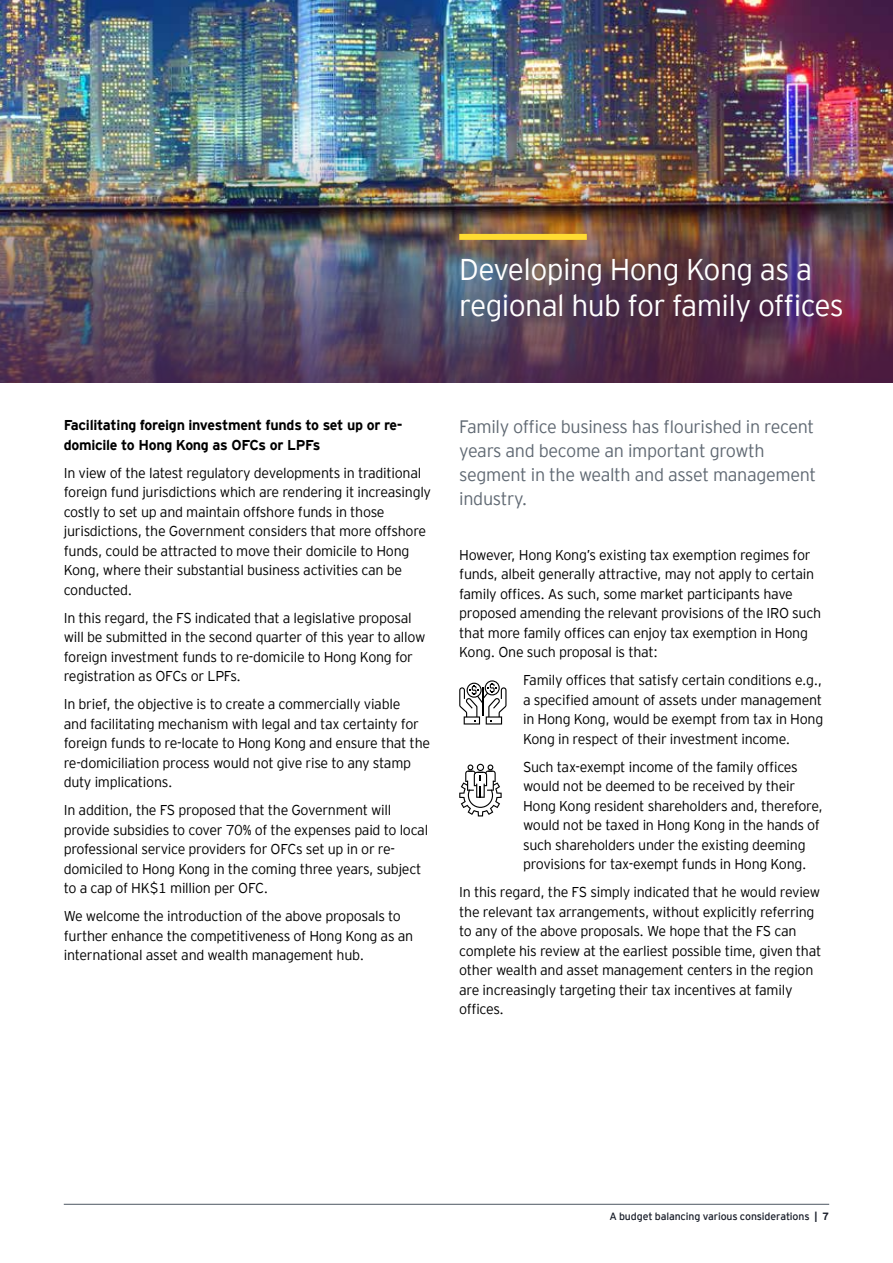
<style>
.page{position:relative;width:893px;height:1263px;background:#fff}
.page>*{position:absolute;margin:0;border:0;box-sizing:border-box;transform-origin:0 0}
.t1{font:300 30px/36px "EY Interstate";letter-spacing:-.02em;color:#fff}
.t2{font:300 18px/24px "EY Interstate";letter-spacing:-.02em;color:#606973}
.t3{font:300 14.25px/19.5px "EY Interstate";letter-spacing:-.02em;color:#000}
.t4{font:700 14.25px/19.5px "EY Interstate";letter-spacing:-.02em;color:#000}
.t5{font:10.5px "EY Interstate";letter-spacing:-.01em;color:#181d29}
.s1{font-weight:700}
</style>
<div class="page">
<hr style="left:64px;top:1204px;width:765px;height:1px;background:#606973">
<img style="left:0;top:0;width:893px;height:77px">
<img style="left:0;top:77px;width:893px;height:306px">
<div style="left:459px;top:234px;width:128px;height:6px;background:#ffdc32"></div>
<svg style="left:459px;top:764px;width:43px;height:52px"></svg>
<svg style="left:459px;top:680px;width:47px;height:44px"></svg>
<h1 class="t1" style="left:459px;top:249px;width:386px">Developing Hong Kong as a regional hub for family offices</h1>
<p class="t4" style="left:64px;top:414px;width:340px">Facilitating foreign investment funds to set up or re&shy;domicile to Hong Kong as OFCs or LPFs</p>
<p class="t3" style="left:64px;top:462px;width:369px">In view of the latest regulatory developments in traditional foreign fund jurisdictions which are rendering it increasingly costly to set up and maintain offshore funds in those jurisdictions, the Government considers that more offshore funds, could be attracted to move their domicile to Hong Kong, where their substantial business activities can be conducted.</p>
<p class="t3" style="left:64px;top:607px;width:363px">In this regard, the FS indicated that a legislative proposal will be submitted in the second quarter of this year to allow foreign investment funds to re-domicile to Hong Kong for registration as OFCs or LPFs.</p>
<p class="t3" style="left:64px;top:693px;width:368px">In brief, the objective is to create a commercially viable<br>and facilitating mechanism with legal and tax certainty for foreign funds to re-locate to Hong Kong and ensure that the re-domiciliation process would not give rise to any stamp duty implications.</p>
<p class="t3" style="left:64px;top:799px;width:366px">In addition, the FS proposed that the Government will provide subsidies to cover 70% of the expenses paid to local professional service providers for OFCs set up in or re&shy;domiciled to Hong Kong in the coming three years, subject to a cap of HK$1 million per OFC.</p>
<p class="t3" style="left:64px;top:905px;width:351px">We welcome the introduction of the above proposals to further enhance the competitiveness of Hong Kong as an international asset and wealth management hub.</p>
<p class="t2" style="left:459px;top:414px;width:359px">Family office business has flourished in recent years and become an important growth segment in the wealth and asset management industry.</p>
<p class="t3" style="left:459px;top:544px;width:364px">However, Hong Kong’s existing tax exemption regimes for funds, albeit generally attractive, may not apply to certain family offices. As such, some market participants have proposed amending the relevant provisions of the IRO such that more family offices can enjoy tax exemption in Hong Kong. One such proposal is that:</p>
<p class="t3" style="left:523px;top:670px;width:302px;text-align:justify">Family offices that satisfy certain conditions e.g., a specified amount of assets under management in Hong Kong, would be exempt from tax in Hong Kong in respect of their investment income.</p>
<p class="t3" style="left:523px;top:756px;width:301px">Such tax-exempt income of the family offices would not be deemed to be received by their Hong Kong resident shareholders and, therefore, would not be taxed in Hong Kong in the hands of such shareholders under the existing deeming provisions for tax-exempt funds in Hong Kong.</p>
<p class="t3" style="left:459px;top:882px;width:364px">In this regard, the FS simply indicated that he would review the relevant tax arrangements, without explicitly referring to any of the above proposals. We hope that the FS can complete his review at the earliest possible time, given that other wealth and asset management centers in the region are increasingly targeting their tax incentives at family offices.</p>
<p class="t5" style="left:609px;top:1209px;width:221px">A budget balancing various considerations <span class="s1">| 7</span></p>
</div>
